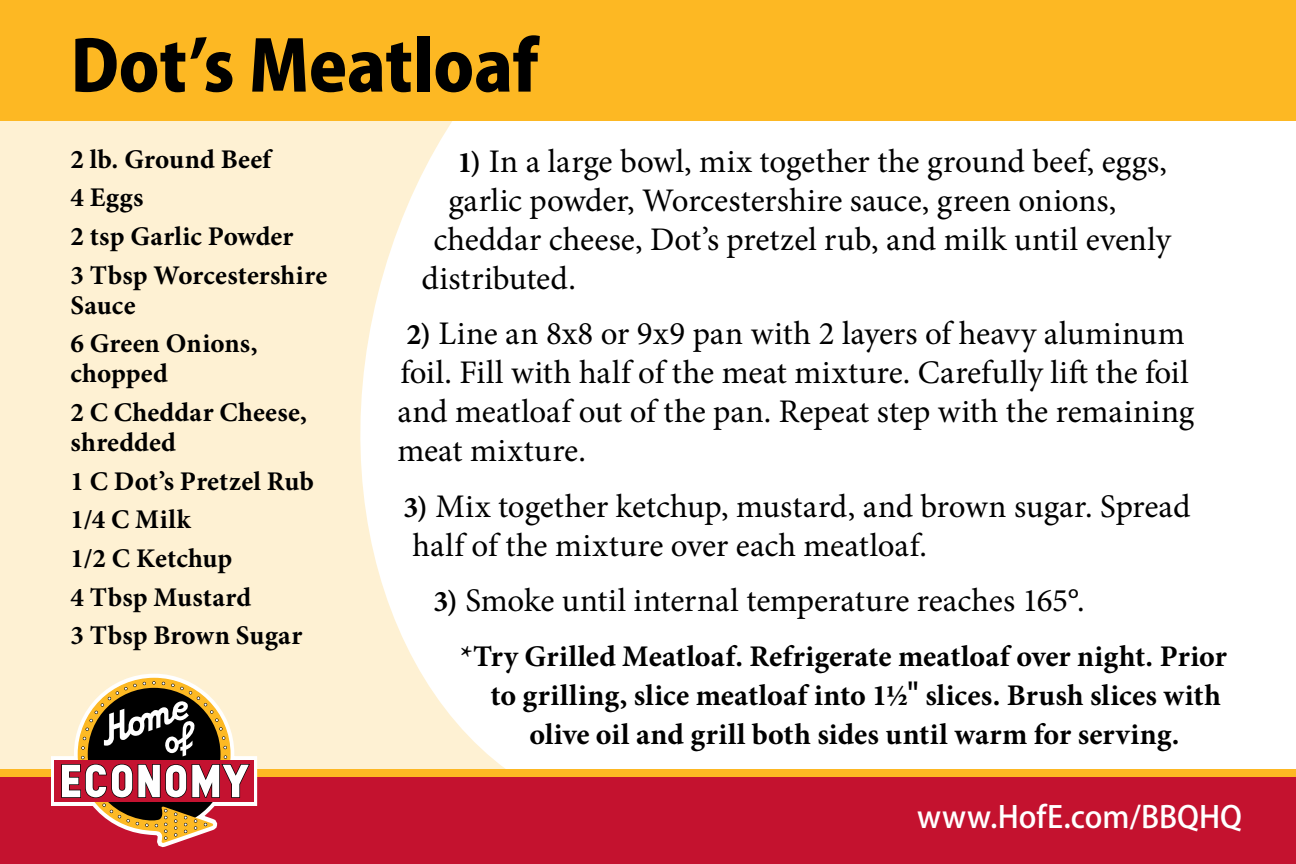
<style>
.page{position:relative;width:1296px;height:864px;background:#fff}
.page>*{position:absolute;margin:0;border:0;box-sizing:border-box;transform-origin:0 0}
.New_Title{font:800 69px "Koz Go Pro";letter-spacing:-.005em;color:#000}
.t1{font:33px/39px "Minion Pro";color:#000}
.t2{font:700 30px "Minion Pro";letter-spacing:.005em;color:#000}
.t3{font:500 30px "Koz Go Pr 6 N";letter-spacing:.005em;color:#fff}
.Ingredients{font:700 27px/30px "Minion Pro";letter-spacing:.005em;color:#000}
.s1{font-weight:700;font-size:30px}
.s2{font-family:"Koz Go Pro";font-weight:500}
</style>
<div class="page">
<div style="left:0;top:99px;width:717px;height:765px;background:#fef1d3"></div>
<svg style="left:360px;top:121px;width:357px;height:648px;background:#fefdfa"></svg>
<div style="left:0;top:769px;width:1296px;height:95px;background:#fdb823"></div>
<div style="left:0;top:778px;width:1296px;height:86px;background:#c4122f"></div>
<div style="left:0;top:0;width:1296px;height:121px;background:#fdb823"></div>
<svg style="left:47px;top:673px;width:215px;height:175px"></svg>
<p class="New_Title" style="left:70px;top:21px;width:470px">Dot’s Meatloaf</p>
<p class="Ingredients" style="left:70px;top:144px;width:202px">2 lb. Ground Beef</p>
<p class="Ingredients" style="left:70px;top:183px;width:74px">4 Eggs</p>
<p class="Ingredients" style="left:70px;top:221px;width:224px">2 tsp Garlic Powder</p>
<p class="Ingredients" style="left:70px;top:260px;width:258px">3 Tbsp Worcestershire<br>Sauce</p>
<p class="Ingredients" style="left:70px;top:328px;width:189px">6 Green Onions, chopped</p>
<p class="Ingredients" style="left:70px;top:397px;width:238px">2 C Cheddar Cheese, shredded</p>
<p class="Ingredients" style="left:70px;top:466px;width:245px">1 C Dot’s Pretzel Rub</p>
<p class="Ingredients" style="left:70px;top:504px;width:122px">1/4 C Milk</p>
<p class="Ingredients" style="left:70px;top:543px;width:163px">1/2 C Ketchup</p>
<p class="Ingredients" style="left:70px;top:582px;width:182px">4 Tbsp Mustard</p>
<p class="Ingredients" style="left:70px;top:620px;width:233px">3 Tbsp Brown Sugar</p>
<p class="t1" style="left:457px;top:142px;width:711px"><span class="s1">1)</span> In a large bowl, mix together the ground beef, eggs,</p>
<p class="t1" style="left:448px;top:181px;width:670px">garlic powder, Worcestershire sauce, green onions,</p>
<p class="t1" style="left:433px;top:220px;width:739px">cheddar cheese, Dot’s pretzel rub, and milk until evenly</p>
<p class="t1" style="left:421px;top:259px;width:156px">distributed.</p>
<p class="t1" style="left:397px;top:315px;width:799px"><span class="s1">2)</span> Line an 8x8 or 9x9 pan with 2 layers of heavy aluminum foil. Fill with half of the meat mixture. Carefully lift the foil and meatloaf out of the pan. Repeat step with the remaining meat mixture.</p>
<p class="t1" style="left:403px;top:487px;width:789px"><span class="s1">3)</span> Mix together ketchup, mustard, and brown sugar. Spread half of the mixture over each meatloaf.</p>
<p class="t1" style="left:433px;top:581px;width:653px"><span class="s1">3)</span> Smoke until internal temperature reaches 165°.</p>
<p class="t2" style="left:460px;top:635px;width:768px">*Try Grilled Meatloaf. Refrigerate meatloaf over night. Prior</p>
<p class="t2" style="left:490px;top:674px;width:732px">to grilling, slice meatloaf into 11/2<span class="s2">"</span> slices. Brush slices with</p>
<p class="t2" style="left:529px;top:713px;width:652px">olive oil and grill both sides until warm for serving.</p>
<p class="t3" style="left:917px;top:800px;width:326px">www.HofE.com/BBQHQ</p>
</div>
